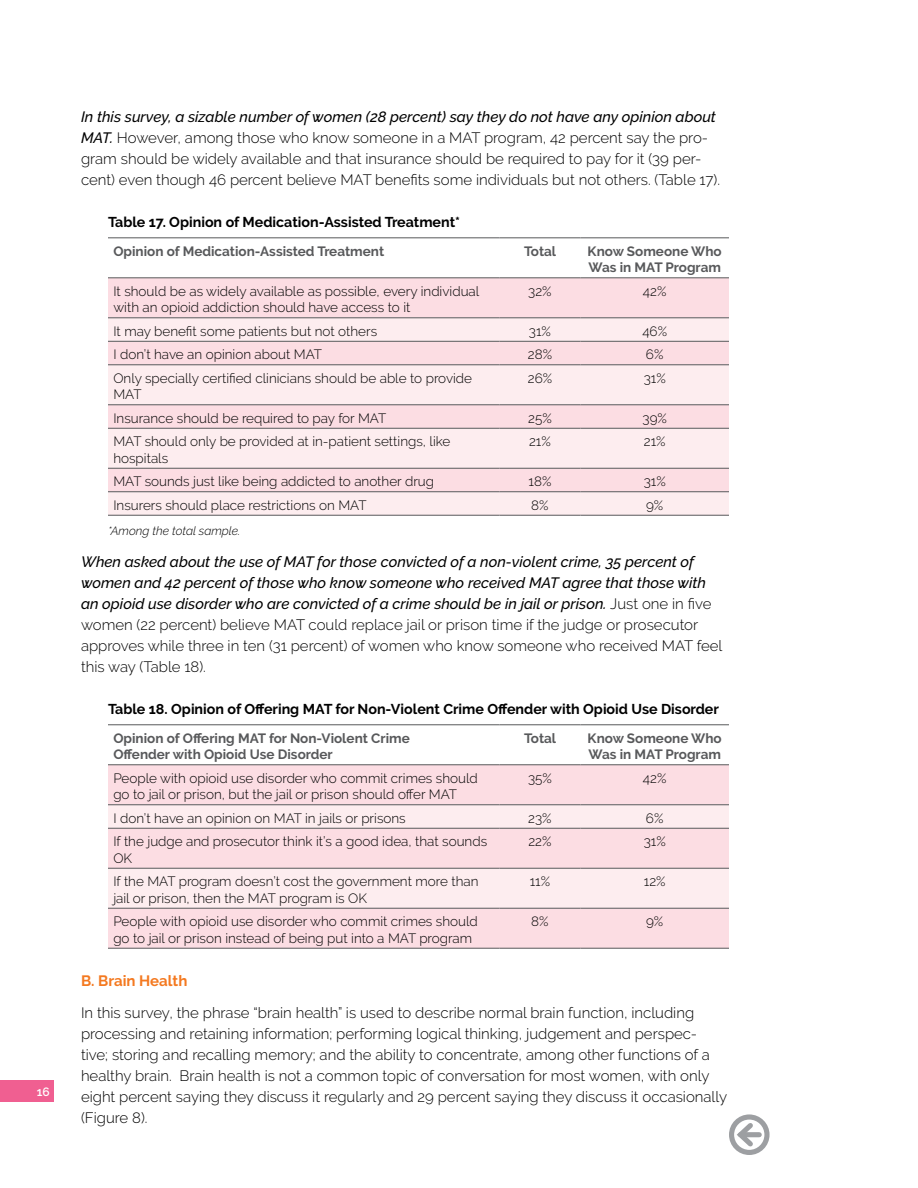
<style>
.page{position:relative;width:918px;height:1188px;background:#fff}
.page>*{position:absolute;margin:0;border:0;box-sizing:border-box;transform-origin:0 0}
.BODY{font:300 15px/21px "Raleway";color:#000}
.BODY-2{font:italic 500 15px/21px "Raleway";color:#000}
.SUBHEAD_2{font:700 15px "Raleway";color:#f47920}
.TABLE_header{font:700 14.25px "Raleway";color:#000}
.TABLE_text{font:300 13.5px/16.5px "Raleway";color:#000}
.TABLE_head{font:700 13.5px/16.5px "Raleway";color:#58595b}
.TABLE_footnote{font:italic 300 12px "Raleway";color:#000}
.t1{font:600 12px "Raleway";color:#fff}
.s1{font-weight:500;font-style:italic}
.s2{font-weight:300;font-style:normal}
</style>
<div class="page">
<div style="left:0;top:1080px;width:54px;height:22px;background:#f05f91"></div>
<div style="left:108px;top:278px;width:621px;height:39px;background:#fcdde3"></div>
<svg style="left:108px;top:318px;width:621px;height:197px;background:#fae5e9"></svg>
<hr style="left:108px;top:277px;width:392px;height:1px;background:#58595b">
<hr style="left:500px;top:277px;width:80px;height:1px;background:#58595b">
<hr style="left:580px;top:277px;width:149px;height:1px;background:#58595b">
<hr style="left:108px;top:317px;width:392px;height:1px;background:#58595b">
<hr style="left:500px;top:317px;width:80px;height:1px;background:#58595b">
<hr style="left:580px;top:317px;width:149px;height:1px;background:#58595b">
<hr style="left:108px;top:341px;width:392px;height:1px;background:#58595b">
<hr style="left:500px;top:341px;width:80px;height:1px;background:#58595b">
<hr style="left:580px;top:341px;width:149px;height:1px;background:#58595b">
<hr style="left:108px;top:364px;width:392px;height:1px;background:#58595b">
<hr style="left:500px;top:364px;width:80px;height:1px;background:#58595b">
<hr style="left:580px;top:364px;width:149px;height:1px;background:#58595b">
<hr style="left:108px;top:404px;width:392px;height:1px;background:#58595b">
<hr style="left:500px;top:404px;width:80px;height:1px;background:#58595b">
<hr style="left:580px;top:404px;width:149px;height:1px;background:#58595b">
<hr style="left:108px;top:428px;width:392px;height:1px;background:#58595b">
<hr style="left:500px;top:428px;width:80px;height:1px;background:#58595b">
<hr style="left:580px;top:428px;width:149px;height:1px;background:#58595b">
<hr style="left:108px;top:468px;width:392px;height:1px;background:#58595b">
<hr style="left:500px;top:468px;width:80px;height:1px;background:#58595b">
<hr style="left:580px;top:468px;width:149px;height:1px;background:#58595b">
<hr style="left:108px;top:491px;width:392px;height:1px;background:#58595b">
<hr style="left:500px;top:491px;width:80px;height:1px;background:#58595b">
<hr style="left:580px;top:491px;width:149px;height:1px;background:#58595b">
<hr style="left:108px;top:237px;width:392px;height:1px;background:#58595b">
<hr style="left:500px;top:237px;width:80px;height:1px;background:#58595b">
<hr style="left:580px;top:237px;width:149px;height:1px;background:#58595b">
<hr style="left:108px;top:515px;width:392px;height:1px;background:#58595b">
<hr style="left:500px;top:515px;width:80px;height:1px;background:#58595b">
<hr style="left:580px;top:515px;width:149px;height:1px;background:#58595b">
<div style="left:108px;top:765px;width:621px;height:183px;background:#fcdde3"></div>
<svg style="left:108px;top:805px;width:621px;height:103px;background:#fae5e8"></svg>
<hr style="left:108px;top:764px;width:392px;height:1px;background:#58595b">
<hr style="left:500px;top:764px;width:80px;height:1px;background:#58595b">
<hr style="left:580px;top:764px;width:149px;height:1px;background:#58595b">
<hr style="left:108px;top:804px;width:392px;height:1px;background:#58595b">
<hr style="left:500px;top:804px;width:80px;height:1px;background:#58595b">
<hr style="left:580px;top:804px;width:149px;height:1px;background:#58595b">
<hr style="left:108px;top:828px;width:392px;height:1px;background:#58595b">
<hr style="left:500px;top:828px;width:80px;height:1px;background:#58595b">
<hr style="left:580px;top:828px;width:149px;height:1px;background:#58595b">
<hr style="left:108px;top:868px;width:392px;height:1px;background:#58595b">
<hr style="left:500px;top:868px;width:80px;height:1px;background:#58595b">
<hr style="left:580px;top:868px;width:149px;height:1px;background:#58595b">
<hr style="left:108px;top:908px;width:392px;height:1px;background:#58595b">
<hr style="left:500px;top:908px;width:80px;height:1px;background:#58595b">
<hr style="left:580px;top:908px;width:149px;height:1px;background:#58595b">
<hr style="left:108px;top:724px;width:392px;height:1px;background:#58595b">
<hr style="left:500px;top:724px;width:80px;height:1px;background:#58595b">
<hr style="left:580px;top:724px;width:149px;height:1px;background:#58595b">
<hr style="left:108px;top:948px;width:392px;height:1px;background:#58595b">
<hr style="left:500px;top:948px;width:80px;height:1px;background:#58595b">
<hr style="left:580px;top:948px;width:149px;height:1px;background:#58595b">
<div style="left:729px;top:1114px;width:41px;height:41px;border:5px solid #9d9fa2;border-radius:50%"></div>
<svg style="left:733px;top:1118px;width:25px;height:33px"></svg>
<p class="t1" style="left:37px;top:1084px;width:14px">16</p>
<p class="BODY" style="left:81px;top:106px;width:641px"><span class="s1">In this survey, a sizable number of women (28 percent) say they do not have any opinion about MAT.</span> However, among those who know someone in a MAT program, 42 percent say the pro&shy;gram should be widely available and that insurance should be required to pay for it (39 per&shy;cent) even though 46 percent believe MAT benefits some individuals but not others. (Table 17).</p>
<p class="TABLE_header" style="left:108px;top:213px;width:354px">Table 17. Opinion of Medication-Assisted Treatment*</p>
<p class="TABLE_head" style="left:113px;top:243px;width:272px">Opinion of Medication-Assisted Treatment</p>
<p class="TABLE_head" style="left:524px;top:243px;width:34px">Total</p>
<p class="TABLE_head" style="left:588px;top:243px;width:136px">Know Someone Who<br>Was in MAT Program</p>
<p class="TABLE_text" style="left:113px;top:283px;width:367px">It should be as widely available as possible, every individual with an opioid addiction should have access to it</p>
<p class="TABLE_text" style="left:528px;top:283px;width:25px">32%</p>
<p class="TABLE_text" style="left:643px;top:283px;width:25px">42%</p>
<p class="TABLE_text" style="left:113px;top:323px;width:265px">It may benefit some patients but not others</p>
<p class="TABLE_text" style="left:529px;top:323px;width:24px">31%</p>
<p class="TABLE_text" style="left:642px;top:323px;width:26px">46%</p>
<p class="TABLE_text" style="left:113px;top:346px;width:210px">I don’t have an opinion about MAT</p>
<p class="TABLE_text" style="left:528px;top:346px;width:26px">28%</p>
<p class="TABLE_text" style="left:646px;top:346px;width:19px">6%</p>
<p class="TABLE_text" style="left:113px;top:370px;width:360px">Only specially certified clinicians should be able to provide<br>MAT</p>
<p class="TABLE_text" style="left:528px;top:370px;width:26px">26%</p>
<p class="TABLE_text" style="left:644px;top:370px;width:24px">31%</p>
<p class="TABLE_text" style="left:113px;top:410px;width:274px">Insurance should be required to pay for MAT</p>
<p class="TABLE_text" style="left:528px;top:410px;width:25px">25%</p>
<p class="TABLE_text" style="left:643px;top:410px;width:26px">39%</p>
<p class="TABLE_text" style="left:113px;top:433px;width:338px">MAT should only be provided at in-patient settings, like hospitals</p>
<p class="TABLE_text" style="left:529px;top:433px;width:23px">21%</p>
<p class="TABLE_text" style="left:644px;top:433px;width:23px">21%</p>
<p class="TABLE_text" style="left:113px;top:473px;width:322px">MAT sounds just like being addicted to another drug</p>
<p class="TABLE_text" style="left:529px;top:473px;width:24px">18%</p>
<p class="TABLE_text" style="left:644px;top:473px;width:24px">31%</p>
<p class="TABLE_text" style="left:113px;top:497px;width:255px">Insurers should place restrictions on MAT</p>
<p class="TABLE_text" style="left:531px;top:497px;width:19px">8%</p>
<p class="TABLE_text" style="left:646px;top:497px;width:19px">9%</p>
<p class="TABLE_footnote" style="left:108px;top:524px;width:134px">*Among the total sample.</p>
<p class="BODY-2" style="left:81px;top:551px;width:643px">When asked about the use of MAT for those convicted of a non-violent crime, 35 percent of women and 42 percent of those who know someone who received MAT agree that those with an opioid use disorder who are convicted of a crime should be in jail or prison. <span class="s2">Just one in five women (22 percent) believe MAT could replace jail or prison time if the judge or prosecutor approves while three in ten (31 percent) of women who know someone who received MAT feel this way (Table 18).</span></p>
<p class="TABLE_header" style="left:108px;top:700px;width:613px">Table 18. Opinion of Offering MAT for Non-Violent Crime Offender with Opioid Use Disorder</p>
<p class="TABLE_head" style="left:113px;top:730px;width:298px">Opinion of Offering MAT for Non-Violent Crime<br>Offender with Opioid Use Disorder</p>
<p class="TABLE_head" style="left:524px;top:730px;width:34px">Total</p>
<p class="TABLE_head" style="left:588px;top:730px;width:136px">Know Someone Who<br>Was in MAT Program</p>
<p class="TABLE_text" style="left:113px;top:770px;width:366px">People with opioid use disorder who commit crimes should go to jail or prison, but the jail or prison should offer MAT</p>
<p class="TABLE_text" style="left:528px;top:770px;width:25px">35%</p>
<p class="TABLE_text" style="left:643px;top:770px;width:25px">42%</p>
<p class="TABLE_text" style="left:113px;top:810px;width:294px">I don’t have an opinion on MAT in jails or prisons</p>
<p class="TABLE_text" style="left:528px;top:810px;width:25px">23%</p>
<p class="TABLE_text" style="left:646px;top:810px;width:19px">6%</p>
<p class="TABLE_text" style="left:113px;top:833px;width:375px">If the judge and prosecutor think it’s a good idea, that sounds<br>OK</p>
<p class="TABLE_text" style="left:528px;top:833px;width:25px">22%</p>
<p class="TABLE_text" style="left:644px;top:833px;width:24px">31%</p>
<p class="TABLE_text" style="left:113px;top:873px;width:367px">If the MAT program doesn’t cost the government more than jail or prison, then the MAT program is OK</p>
<p class="TABLE_text" style="left:530px;top:873px;width:22px">11%</p>
<p class="TABLE_text" style="left:644px;top:873px;width:23px">12%</p>
<p class="TABLE_text" style="left:113px;top:913px;width:366px">People with opioid use disorder who commit crimes should go to jail or prison instead of being put into a MAT program</p>
<p class="TABLE_text" style="left:531px;top:913px;width:19px">8%</p>
<p class="TABLE_text" style="left:646px;top:913px;width:19px">9%</p>
<p class="SUBHEAD_2" style="left:81px;top:972px;width:108px">B. Brain Health</p>
<p class="BODY" style="left:81px;top:1002px;width:648px">In this survey, the phrase “brain health” is used to describe normal brain function, including processing and retaining information; performing logical thinking, judgement and perspec&shy;tive; storing and recalling memory; and the ability to concentrate, among other functions of a healthy brain. Brain health is not a common topic of conversation for most women, with only eight percent saying they discuss it regularly and 29 percent saying they discuss it occasionally (Figure 8).</p>
</div>
